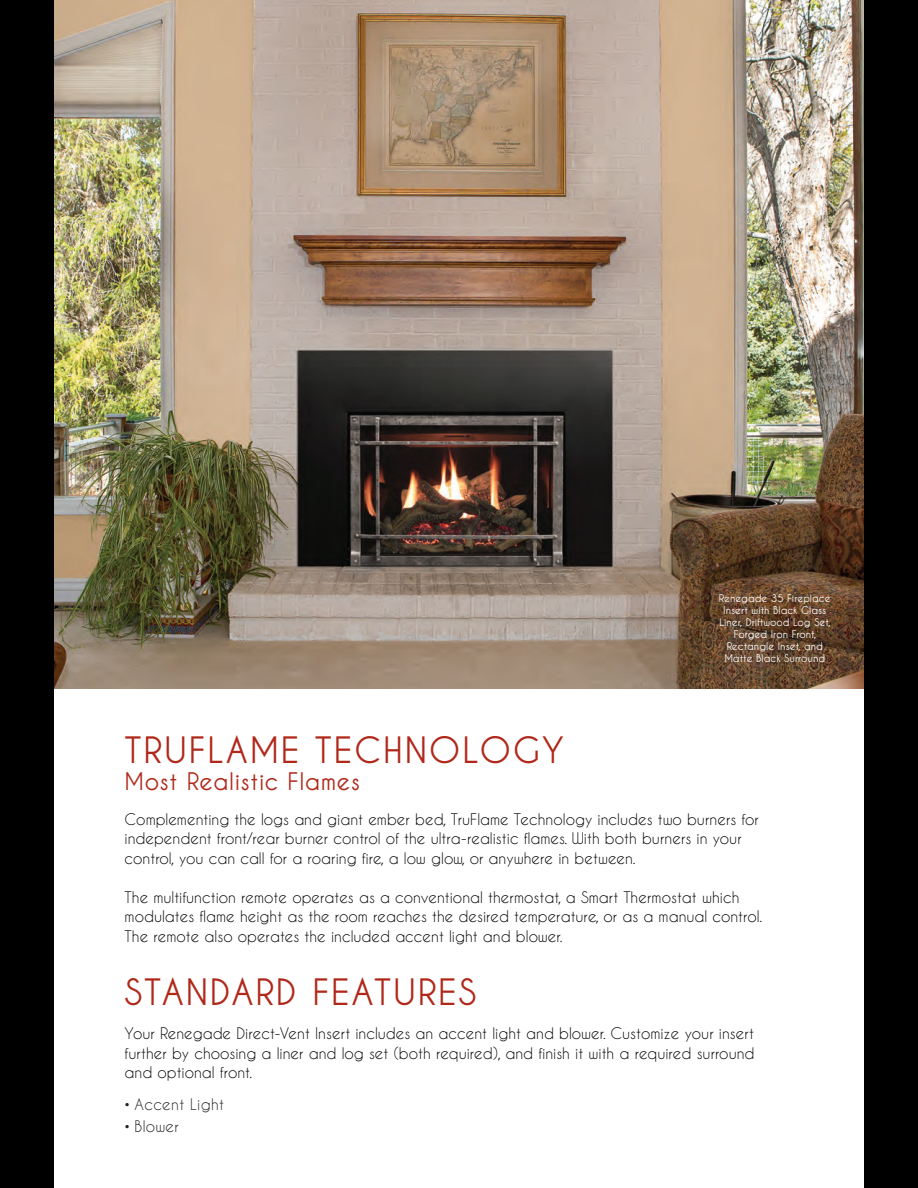
<style>
.page{position:relative;width:918px;height:1188px;background:#fff}
.page>*{position:absolute;margin:0;border:0;box-sizing:border-box;transform-origin:0 0}
.t1{font:700 36px "Caviar Dreams";letter-spacing:.05em;color:#b0281a}
.t2{font:700 24px "Caviar Dreams";letter-spacing:.02em;color:#b0281a}
.t3{font:15px/19.5px "Caviar Dreams";color:#000}
.t4{font:15px "Caviar Dreams";letter-spacing:.02em;color:#231f20}
.t5{font:700 10.5px/12px "Caviar Dreams";color:#fff;text-align:center}
.s1{font-family:"Helvetica Neue"}
</style>
<div class="page">
<img style="left:54px;top:0;width:810px;height:688px">
<div style="left:0;top:0;width:54px;height:1188px;background:#000"></div>
<div style="left:864px;top:0;width:54px;height:1188px;background:#000"></div>
<p class="t5" style="left:719px;top:592px;width:113px">Renegade 35 Fireplace<br>Insert with Black Glass<br>Liner, Driftwood Log Set,<br>Forged Iron Front,<br>Rectangle Inset, and<br>Matte Black Surround</p>
<p class="t1" style="left:125px;top:730px;width:441px">TRUFLAME TECHNOLOGY</p>
<p class="t2" style="left:125px;top:768px;width:237px">Most Realistic Flames</p>
<p class="t3" style="left:125px;top:809px;width:636px">Complementing the logs and giant ember bed, TruFlame Technology includes two burners for independent front/rear burner control of the ultra-realistic flames. With both burners in your control, you can call for a roaring fire, a low glow, or anywhere in between.</p>
<p class="t3" style="left:125px;top:887px;width:639px">The multifunction remote operates as a conventional thermostat, a Smart Thermostat which modulates flame height as the room reaches the desired temperature, or as a manual control.<br>The remote also operates the included accent light and blower.</p>
<p class="t1" style="left:125px;top:971px;width:353px">STANDARD FEATURES</p>
<p class="t3" style="left:125px;top:1024px;width:631px;text-align:justify">Your Renegade Direct-Vent Insert includes an accent light and blower. Customize your insert further by choosing a liner and log set (both required), and finish it with a required surround and optional front.</p>
<p class="t4" style="left:125px;top:1095px;width:101px"><span class="s1">•</span> Accent Light</p>
<p class="t4" style="left:125px;top:1118px;width:56px"><span class="s1">•</span> Blower</p>
</div>
